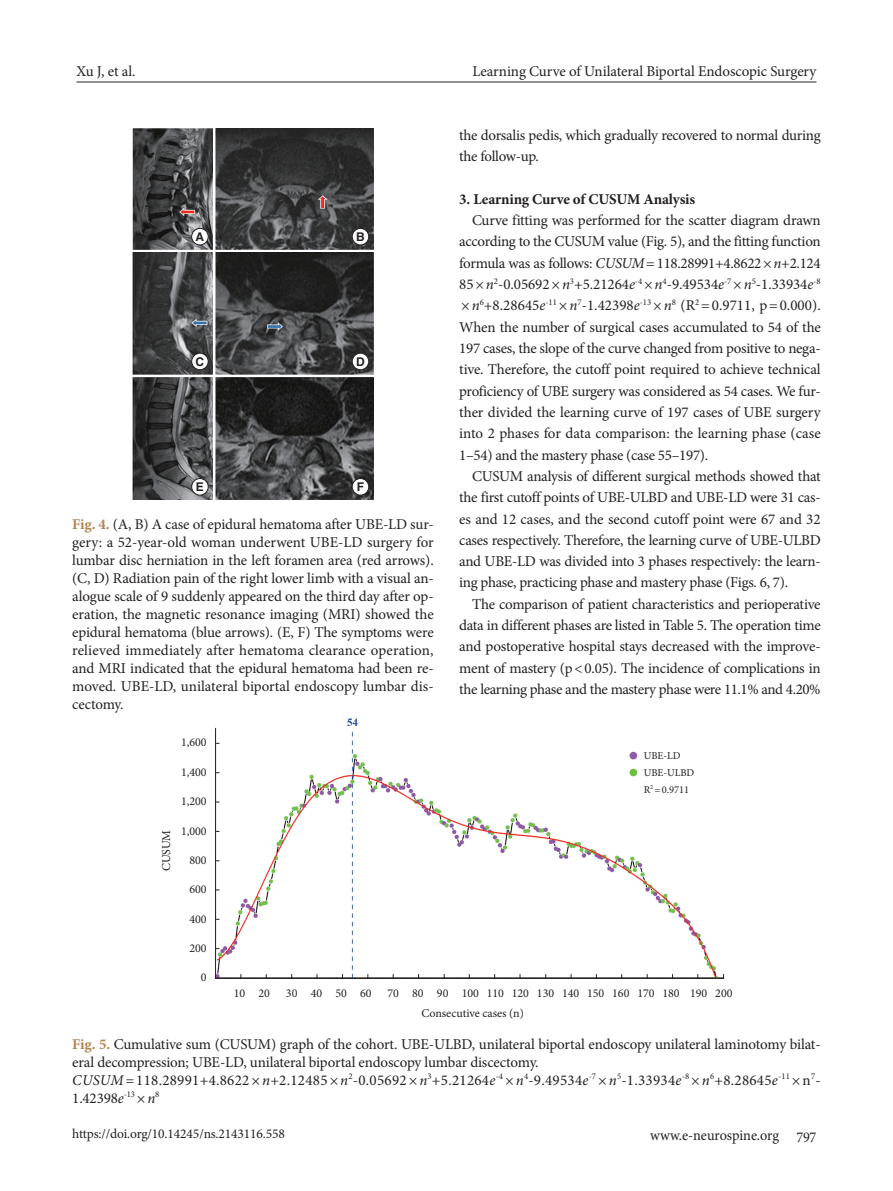
<style>
.page{position:relative;width:893px;height:1191px;background:#fff}
.page>*{position:absolute;margin:0;border:0;box-sizing:border-box;transform-origin:0 0}
.본문{font:15px/21.3px "Minion Pro";letter-spacing:-.02em;color:#231f20;text-align:justify}
.표그림캡션{font:15px/18px "Minion Pro";letter-spacing:-.01em;color:#231f20;text-align:justify}
.표그림캡션-2{font:15px/18px "Minion Pro";letter-spacing:.02em;color:#231f20}
.중제목{font:700 15px "Minion Pro";letter-spacing:-.01em;color:#231f20}
.본문-2{font:15px "Minion Pro";letter-spacing:-.02em;color:#231f20;scale:.95 1}
.t1{font:13.5px "Minion Pro";letter-spacing:-.01em;color:#231f20}
.그림_지문_8pt{font:12px "Minion Pro";letter-spacing:-.005em;color:#231f20}
.t2{font:700 12px "Helvetica LT Std";color:#231f20}
.그림_지문_8pt-2{font:10.5px "Minion Pro";letter-spacing:-.005em;color:#231f20}
.s1{font-weight:700;color:#b28450}
.s2{font-style:italic}
</style>
<div class="page">
<hr style="left:77px;top:82px;width:739px;height:1px;background:#231f20">
<img style="left:133px;top:128px;width:80px;height:121px">
<img style="left:216px;top:128px;width:157px;height:121px">
<img style="left:133px;top:252px;width:80px;height:122px">
<img style="left:216px;top:252px;width:157px;height:122px">
<img style="left:133px;top:377px;width:80px;height:122px">
<img style="left:216px;top:377px;width:157px;height:122px">
<div style="left:192px;top:228px;width:16px;height:17px;background:#fff;border-radius:50%"></div>
<div style="left:191px;top:228px;width:17px;height:17px;border:1px solid #231f20;border-radius:50%"></div>
<div style="left:192px;top:353px;width:16px;height:17px;background:#fff;border-radius:50%"></div>
<div style="left:191px;top:353px;width:17px;height:17px;border:1px solid #231f20;border-radius:50%"></div>
<div style="left:192px;top:478px;width:16px;height:17px;background:#fff;border-radius:50%"></div>
<div style="left:191px;top:478px;width:17px;height:17px;border:1px solid #231f20;border-radius:50%"></div>
<div style="left:352px;top:228px;width:17px;height:17px;background:#fff;border-radius:50%"></div>
<div style="left:352px;top:228px;width:17px;height:17px;border:1px solid #231f20;border-radius:50%"></div>
<div style="left:352px;top:353px;width:17px;height:17px;background:#fff;border-radius:50%"></div>
<div style="left:352px;top:353px;width:17px;height:17px;border:1px solid #231f20;border-radius:50%"></div>
<div style="left:352px;top:478px;width:17px;height:17px;background:#fff;border-radius:50%"></div>
<div style="left:352px;top:478px;width:17px;height:17px;border:1px solid #231f20;border-radius:50%"></div>
<img style="left:215px;top:718px;width:503px;height:259px">
<hr style="left:215px;top:728px;width:1px;height:249px;background:#231f20">
<hr style="left:215px;top:977px;width:509px;height:1px;background:#231f20">
<div style="left:629px;top:752px;width:8px;height:7px;background:#8e5ba6;border-radius:50%"></div>
<div style="left:629px;top:768px;width:8px;height:8px;background:#6ebe44;border-radius:50%"></div>
<p class="본문" style="left:77px;top:61px;width:61px">Xu J, et al.</p>
<p class="본문" style="left:472px;top:61px;width:345px">Learning Curve of Unilateral Biportal Endoscopic Surgery</p>
<p class="t2" style="left:196px;top:229px;width:10px">A</p>
<p class="t2" style="left:196px;top:354px;width:10px">C</p>
<p class="t2" style="left:356px;top:229px;width:10px">B</p>
<p class="t2" style="left:356px;top:354px;width:10px">D</p>
<p class="t2" style="left:357px;top:479px;width:9px">F</p>
<p class="표그림캡션" style="left:72px;top:515px;width:363px"><span class="s1">Fig. 4.</span> (A, B) A case of epidural hematoma after UBE-LD sur&shy;gery: a 52-year-old woman underwent UBE-LD surgery for lumbar disc herniation in the left foramen area (red arrows). (C, D) Radiation pain of the right lower limb with a visual an&shy;alogue scale of 9 suddenly appeared on the third day after op&shy;eration, the magnetic resonance imaging (MRI) showed the epidural hematoma (blue arrows). (E, F) The symptoms were relieved immediately after hematoma clearance operation, and MRI indicated that the epidural hematoma had been re&shy;moved. UBE-LD, unilateral biportal endoscopy lumbar dis&shy;cectomy.</p>
<p class="t2" style="left:196px;top:479px;width:10px">E</p>
<p class="그림_지문_8pt" style="left:158px;top:871px;width:43px;rotate:-90deg">CUSUM</p>
<p class="그림_지문_8pt" style="left:181px;top:734px;width:27px">1,600</p>
<p class="그림_지문_8pt" style="left:181px;top:764px;width:27px">1,400</p>
<p class="그림_지문_8pt" style="left:181px;top:793px;width:27px">1,200</p>
<p class="그림_지문_8pt" style="left:181px;top:822px;width:27px">1,000</p>
<p class="그림_지문_8pt" style="left:190px;top:852px;width:19px">800</p>
<p class="그림_지문_8pt" style="left:190px;top:881px;width:19px">600</p>
<p class="그림_지문_8pt" style="left:190px;top:910px;width:19px">400</p>
<p class="그림_지문_8pt" style="left:190px;top:940px;width:19px">200</p>
<p class="그림_지문_8pt" style="left:201px;top:969px;width:7px">0</p>
<p class="본문" style="left:459px;top:125px;width:363px">the dorsalis pedis, which gradually recovered to normal during the follow-up.</p>
<p class="중제목" style="left:459px;top:188px;width:238px">3. Learning Curve of CUSUM Analysis</p>
<p class="본문" style="left:459px;top:210px;width:363px;text-indent:13px">Curve fitting was performed for the scatter diagram drawn according to the CUSUM value (Fig. 5), and the fitting function formula was as follows: <span class="s2">CUSUM</span>= 118.28991+4.8622×<span class="s2">n</span>+2.124<br>85 ×<span class="s2">n</span><sup>2</sup>-0.05692 ×<span class="s2">n</span><sup>3</sup>+5.21264<span class="s2">e</span><sup>-4</sup> ×<span class="s2">n</span><sup>4</sup>-9.49534<span class="s2">e</span><sup>-7</sup> ×<span class="s2">n</span><sup>5</sup>-1.33934<span class="s2">e</span><sup>-8 </sup>×<span class="s2">n</span><sup>6</sup>+8.28645<span class="s2">e</span><sup>-11</sup> ×<span class="s2">n</span><sup>7</sup>-1.42398<span class="s2">e</span><sup>-13</sup> ×<span class="s2">n</span><sup>8</sup> (R<sup>2</sup> = 0.9711, p = 0.000).<br>When the number of surgical cases accumulated to 54 of the 197 cases, the slope of the curve changed from positive to nega&shy;tive. Therefore, the cutoff point required to achieve technical proficiency of UBE surgery was considered as 54 cases. We fur&shy;ther divided the learning curve of 197 cases of UBE surgery into 2 phases for data comparison: the learning phase (case 1–54) and the mastery phase (case 55–197).</p>
<p class="본문" style="left:459px;top:465px;width:363px;text-indent:13px">CUSUM analysis of different surgical methods showed that the first cutoff points of UBE-ULBD and UBE-LD were 31 cas&shy;es and 12 cases, and the second cutoff point were 67 and 32 cases respectively. Therefore, the learning curve of UBE-ULBD and UBE-LD was divided into 3 phases respectively: the learn&shy;ing phase, practicing phase and mastery phase (Figs. 6, 7).</p>
<p class="본문" style="left:459px;top:593px;width:363px;text-indent:13px">The comparison of patient characteristics and perioperative data in different phases are listed in Table 5. The operation time and postoperative hospital stays decreased with the improve&shy;ment of mastery (p&lt; 0.05). The incidence of complications in the learning phase and the mastery phase were 11.1% and 4.20%</p>
<p class="그림_지문_8pt-2" style="left:644px;top:748px;width:38px">UBE-LD</p>
<p class="그림_지문_8pt-2" style="left:644px;top:765px;width:52px">UBE-ULBD</p>
<p class="그림_지문_8pt-2" style="left:644px;top:782px;width:47px">R<sup>2</sup> = 0.9711</p>
<p class="그림_지문_8pt" style="left:234px;top:985px;width:38px">10 20</p>
<p class="그림_지문_8pt" style="left:286px;top:985px;width:87px">30 40 50 60</p>
<p class="그림_지문_8pt" style="left:388px;top:985px;width:346px">70 80 90 100 110 120 130 140 150 160 170 180 190 200</p>
<p class="그림_지문_8pt" style="left:421px;top:1005px;width:104px">Consecutive cases (n)</p>
<p class="표그림캡션" style="left:72px;top:1035px;width:750px"><span class="s1">Fig. 5.</span> Cumulative sum (CUSUM) graph of the cohort. UBE-ULBD, unilateral biportal endoscopy unilateral laminotomy bilat&shy;eral decompression; UBE-LD, unilateral biportal endoscopy lumbar discectomy.</p>
<p class="표그림캡션-2" style="left:72px;top:1071px;width:750px"><span class="s2">CUSUM</span>=118.28991+4.8622 ×<span class="s2">n</span>+2.12485 ×<span class="s2">n</span><sup>2</sup>-0.05692 ×<span class="s2">n</span><sup>3</sup>+5.21264<span class="s2">e</span><sup>-4</sup> ×<span class="s2">n</span><sup>4</sup>-9.49534<span class="s2">e</span><sup>-7</sup> ×<span class="s2">n</span><sup>5</sup>-1.33934<span class="s2">e</span><sup>-8</sup> ×<span class="s2">n</span><sup>6</sup>+8.28645<span class="s2">e</span><sup>-11</sup> ×n<sup>7</sup>-<br>1.42398<span class="s2">e</span><sup>-13</sup> ×<span class="s2">n</span><sup>8</sup></p>
<p class="t1" style="left:72px;top:1124px;width:214px">https://doi.org/10.14245/ns.2143116.558</p>
<p class="본문-2" style="left:650px;top:1125px;width:176px">www.e-neurospine.org 797</p>
</div>
